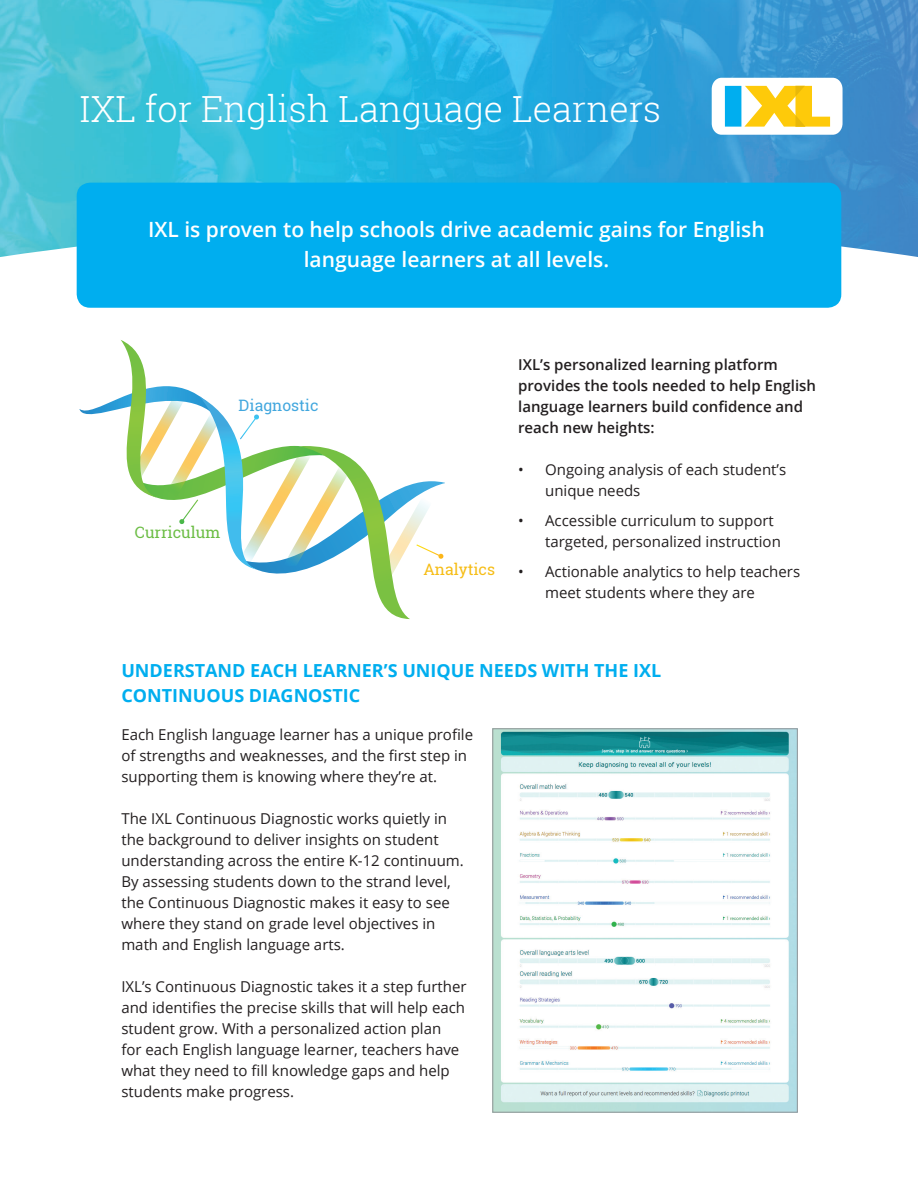
<style>
.page{position:relative;width:918px;height:1188px;background:#fff}
.page>*{position:absolute;margin:0;border:0;box-sizing:border-box;transform-origin:0 0}
.t1{font:300 36px "Roboto Slab";color:#fff}
.t2{font:600 21px/30px "Open Sans";color:#fff;text-align:center}
.t3{font:700 18px/25.5px "Open Sans";color:#00aeef}
.t4{font:15.75px "Roboto Slab";color:#6cbd45}
.t5{font:15.75px "Roboto Slab";color:#42a7de}
.t6{font:15.75px "Roboto Slab";color:#f6bd16}
.t7{font:15px/21px "Open Sans";color:#231f20}
.t8{font:600 15px/21px "Open Sans";color:#231f20}
</style>
<div class="page">
<img style="left:0;top:0;width:918px;height:257px">
<svg style="left:712px;top:78px;width:131px;height:57px"></svg>
<div style="left:77px;top:183px;width:764px;height:125px;background:#00aeef;border-radius:14px"></div>
<svg style="left:79px;top:340px;width:366px;height:279px"></svg>
<img style="left:495px;top:731px;width:301px;height:379px">
<div style="left:493px;top:729px;width:305px;height:383px;border:1px solid #939598"></div>
<h1 class="t1" style="left:80px;top:84px;width:583px">IXL for English Language Learners</h1>
<h2 class="t2" style="left:148px;top:214px;width:618px">IXL is proven to help schools drive academic gains for English language learners at all levels.</h2>
<p class="t5" style="left:239px;top:394px;width:82px">Diagnostic</p>
<p class="t4" style="left:135px;top:522px;width:87px">Curriculum</p>
<p class="t6" style="left:423px;top:558px;width:73px">Analytics</p>
<p class="t8" style="left:518px;top:353px;width:299px">IXL’s personalized learning platform provides the tools needed to help English language learners build confidence and reach new heights:</p>
<p class="t7" style="left:545px;top:458px;width:243px;text-indent:-27px">• Ongoing analysis of each student’s unique needs</p>
<p class="t7" style="left:545px;top:509px;width:237px;text-indent:-27px">• Accessible curriculum to support targeted, personalized instruction</p>
<p class="t7" style="left:545px;top:560px;width:257px;text-indent:-27px">• Actionable analytics to help teachers meet students where they are</p>
<p class="t3" style="left:121px;top:657px;width:541px">UNDERSTAND EACH LEARNER’S UNIQUE NEEDS WITH THE IXL<br>CONTINUOUS DIAGNOSTIC</p>
<p class="t7" style="left:121px;top:724px;width:353px">Each English language learner has a unique profile of strengths and weaknesses, and the first step in supporting them is knowing where they’re at.</p>
<p class="t7" style="left:121px;top:808px;width:344px">The IXL Continuous Diagnostic works quietly in the background to deliver insights on student understanding across the entire K-12 continuum.<br>By assessing students down to the strand level, the Continuous Diagnostic makes it easy to see where they stand on grade level objectives in math and English language arts.</p>
<p class="t7" style="left:121px;top:976px;width:347px">IXL’s Continuous Diagnostic takes it a step further and identifies the precise skills that will help each student grow. With a personalized action plan<br>for each English language learner, teachers have what they need to fill knowledge gaps and help students make progress.</p>
</div>
